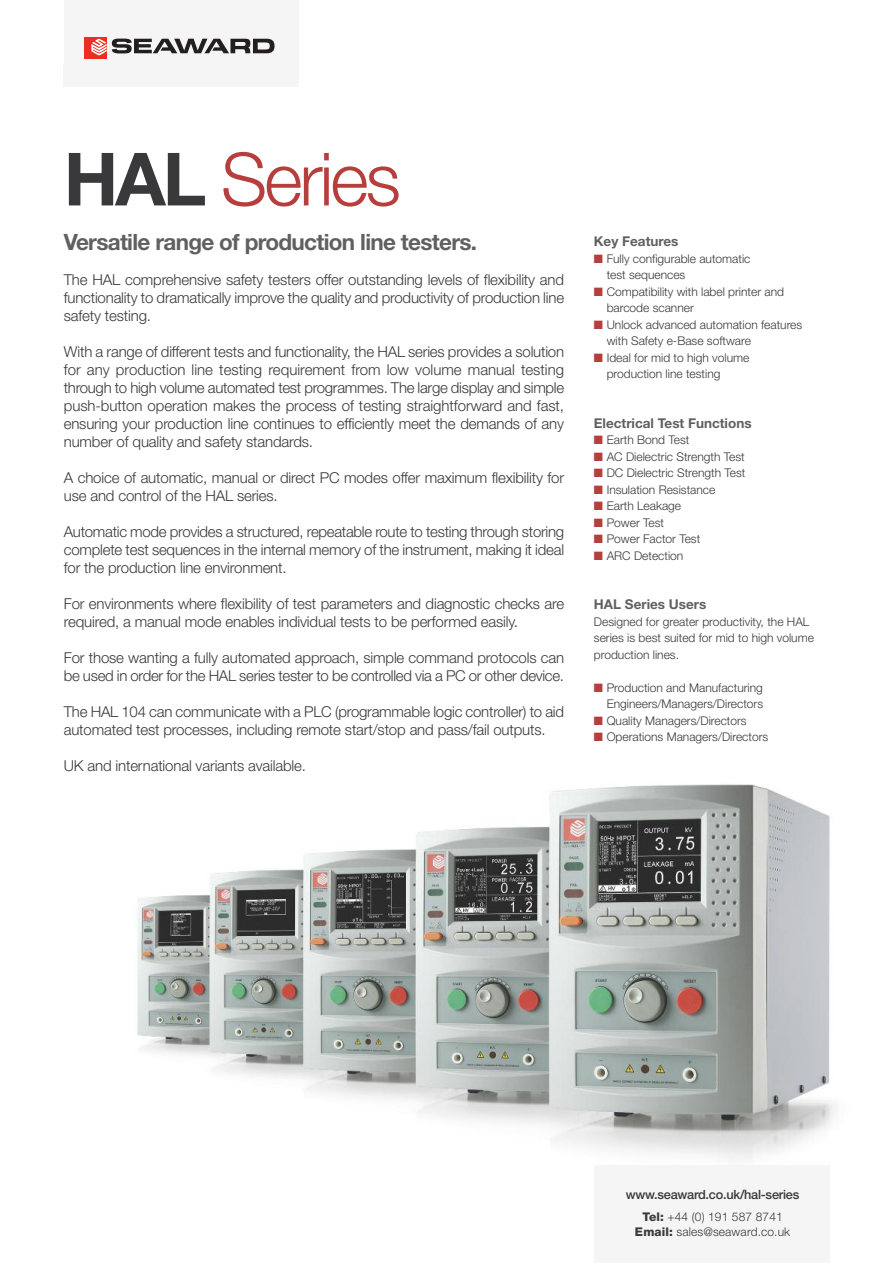
<style>
.page{position:relative;width:893px;height:1263px;background:#fff}
.page>*{position:absolute;margin:0;border:0;box-sizing:border-box;transform-origin:0 0}
.t1{font:300 73.5px "Helvetica Neue";letter-spacing:-.04em;color:#b63f3e}
.t2{font:700 22.5px "Helvetica Neue";letter-spacing:-.03em;color:#606061}
.t3{font:300 15px/18px "Helvetica Neue";letter-spacing:-.01em;color:#39383a}
.t4{font:700 13.5px "Helvetica Neue";color:#606061}
.t5{font:500 12.75px "Helvetica Neue";letter-spacing:-.02em;color:#39383a}
.t6{font:300 12px/16.5px "Helvetica Neue";color:#39383a}
.s1{font-weight:700;color:#39383a}
.s2{color:#b63f3e}
.s3{font-weight:800}
</style>
<div class="page">
<img style="left:134px;top:784px;width:703px;height:376px">
<div style="left:64px;top:0;width:235px;height:87px;background:#f5f5f5"></div>
<div style="left:84px;top:37px;width:23px;height:22px;background:#ee2e22"></div>
<svg style="left:91px;top:39px;width:183px;height:16px"></svg>
<div style="left:594px;top:1165px;width:235px;height:98px;background:#f5f5f5"></div>
<h1 class="t1" style="left:64px;top:153px;width:339px"><span class="s1">HAL</span> Series</h1>
<h2 class="t2" style="left:64px;top:234px;width:415px">Versatile range of production line testers.</h2>
<p class="t4" style="left:594px;top:236px;width:86px">Key Features</p>
<p class="t6" style="left:607px;top:251px;width:145px;text-indent:-13px"><span class="s2">■</span> Fully configurable automatic test sequences</p>
<p class="t6" style="left:607px;top:284px;width:179px;text-indent:-13px"><span class="s2">■</span> Compatibility with label printer and barcode scanner</p>
<p class="t6" style="left:607px;top:317px;width:197px;text-indent:-13px"><span class="s2">■</span> Unlock advanced automation features with Safety e-Base software</p>
<p class="t6" style="left:607px;top:350px;width:144px;text-indent:-13px"><span class="s2">■</span> Ideal for mid to high volume production line testing</p>
<p class="t4" style="left:594px;top:418px;width:159px">Electrical Test Functions</p>
<p class="t6" style="left:594px;top:433px;width:97px"><span class="s2">■</span> Earth Bond Test</p>
<p class="t6" style="left:594px;top:449px;width:152px"><span class="s2">■</span> AC Dielectric Strength Test</p>
<p class="t6" style="left:594px;top:466px;width:153px"><span class="s2">■</span> DC Dielectric Strength Test</p>
<p class="t6" style="left:594px;top:482px;width:123px"><span class="s2">■</span> Insulation Resistance</p>
<p class="t6" style="left:594px;top:499px;width:89px"><span class="s2">■</span> Earth Leakage</p>
<p class="t6" style="left:594px;top:515px;width:72px"><span class="s2">■</span> Power Test</p>
<p class="t6" style="left:594px;top:532px;width:108px"><span class="s2">■</span> Power Factor Test</p>
<p class="t6" style="left:594px;top:548px;width:91px"><span class="s2">■</span> ARC Detection</p>
<p class="t4" style="left:594px;top:599px;width:114px">HAL Series Users</p>
<p class="t6" style="left:594px;top:614px;width:222px">Designed for greater productivity, the HAL series is best suited for mid to high volume production lines.</p>
<p class="t6" style="left:594px;top:680px;width:171px;text-align:right"><span class="s2">■</span> Production and Manufacturing<br>Engineers/Managers/Directors</p>
<p class="t6" style="left:594px;top:713px;width:154px"><span class="s2">■</span> Quality Managers/Directors</p>
<p class="t6" style="left:594px;top:730px;width:176px"><span class="s2">■</span> Operations Managers/Directors</p>
<p class="t3" style="left:64px;top:272px;width:502px;text-align:justify">The HAL comprehensive safety testers offer outstanding levels of flexibility and functionality to dramatically improve the quality and productivity of production line safety testing.</p>
<p class="t3" style="left:64px;top:344px;width:502px;text-align:justify">With a range of different tests and functionality, the HAL series provides a solution for any production line testing requirement from low volume manual testing through to high volume automated test programmes. The large display and simple push-button operation makes the process of testing straightforward and fast, ensuring your production line continues to efficiently meet the demands of any number of quality and safety standards.</p>
<p class="t3" style="left:64px;top:470px;width:502px">A choice of automatic, manual or direct PC modes offer maximum flexibility for use and control of the HAL series.</p>
<p class="t3" style="left:64px;top:524px;width:502px;text-align:justify">Automatic mode provides a structured, repeatable route to testing through storing complete test sequences in the internal memory of the instrument, making it ideal for the production line environment.</p>
<p class="t3" style="left:64px;top:596px;width:502px">For environments where flexibility of test parameters and diagnostic checks are required, a manual mode enables individual tests to be performed easily.</p>
<p class="t3" style="left:64px;top:650px;width:502px">For those wanting a fully automated approach, simple command protocols can be used in order for the HAL series tester to be controlled via a PC or other device.</p>
<p class="t3" style="left:64px;top:704px;width:502px">The HAL 104 can communicate with a PLC (programmable logic controller) to aid automated test processes, including remote start/stop and pass/fail outputs.</p>
<p class="t3" style="left:64px;top:758px;width:244px">UK and international variants available.</p>
<p class="t5" style="left:626px;top:1189px;width:175px">www.seaward.co.uk/hal-series</p>
<p class="t6" style="left:635px;top:1210px;width:157px;line-height:15px;text-align:center"><span class="s3">Tel:</span> +44 (0) 191 587 8741<br><span class="s3">Email:</span> sales@seaward.co.uk</p>
</div>
